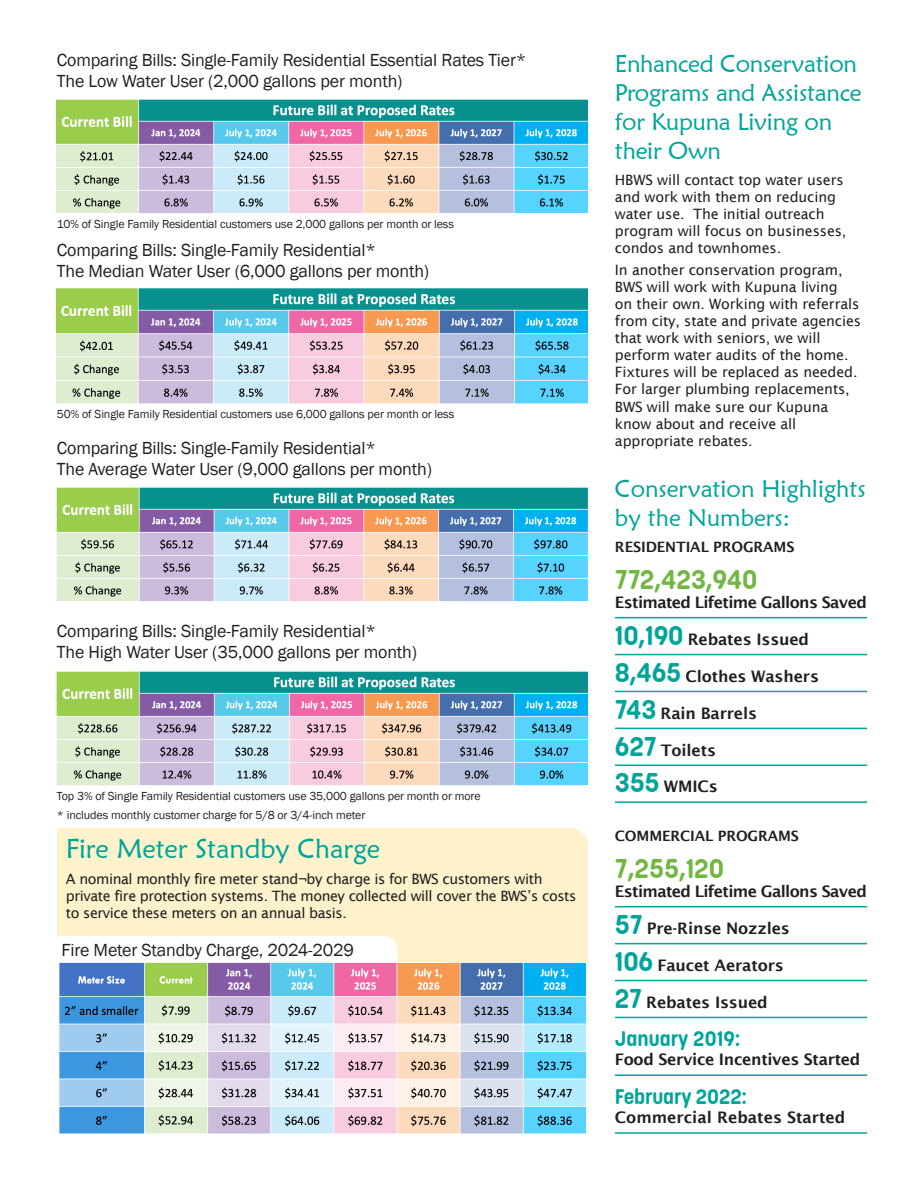
<style>
.page{position:relative;width:921px;height:1188px;background:#fff}
.page>*{position:absolute;margin:0;border:0;box-sizing:border-box;transform-origin:0 0}
.Headline_-_18pt_Maiandra{font:27px "Maiandra GD";color:#00a599}
.Body_-_9_5_pt_Lucida_Sans{font:700 27px "Korolev Rounded";letter-spacing:-.01em;color:#73b743}
.Headline_-_18pt_Maiandra-2{font:24px/28.8px "Maiandra GD";letter-spacing:-.01em;color:#00a599}
.Body_-_9_5_pt_Lucida_Sans-2{font:700 21px "Korolev Rounded";letter-spacing:-.01em;color:#00a599}
.t1{font:18px/21.6px "Franklin Gothic";letter-spacing:-.01em;color:#231f20}
.Body_-_9_5_pt_Lucida_Sans-3{font:600 15.9px "Lucida Sans";letter-spacing:-.01em;color:#231f20}
.Body_-_9_5_pt_Lucida_Sans-4{font:600 15.9px "Lucida Sans";letter-spacing:-.04em;color:#231f20}
.Body_-_9_5_pt_Lucida_Sans-5{font:14.25px/17.1px "Lucida Sans";letter-spacing:-.01em;color:#231f20}
.Body_-_9_5_pt_Lucida_Sans-6{font:14.25px/17.1px "Lucida Sans";letter-spacing:-.03em;color:#231f20}
.Body_-_9_5_pt_Lucida_Sans-7{font:600 14.25px "Lucida Sans";letter-spacing:-.01em;color:#231f20}
.t2{font:12px "Franklin Gothic";letter-spacing:-.01em;color:#231f20}
.s1{font-family:"Korolev Rounded";font-weight:700;font-size:27px;color:#00a599}
</style>
<div class="page">
<div style="left:57px;top:828px;width:531px;height:135px;background:#fef2cc"></div>
<hr style="left:615px;top:617px;width:252px;height:1px;background:#00a599">
<hr style="left:615px;top:654px;width:252px;height:1px;background:#00a599">
<hr style="left:615px;top:691px;width:252px;height:1px;background:#00a599">
<hr style="left:615px;top:728px;width:252px;height:1px;background:#00a599">
<hr style="left:615px;top:765px;width:252px;height:1px;background:#00a599">
<hr style="left:615px;top:801px;width:252px;height:2px;background:#00a599">
<hr style="left:615px;top:906px;width:252px;height:1px;background:#00a599">
<hr style="left:615px;top:943px;width:252px;height:1px;background:#00a599">
<hr style="left:615px;top:980px;width:252px;height:1px;background:#00a599">
<hr style="left:615px;top:1017px;width:252px;height:1px;background:#00a599">
<hr style="left:615px;top:1074px;width:252px;height:2px;background:#00a599">
<hr style="left:615px;top:1132px;width:252px;height:2px;background:#00a599">
<svg style="left:57px;top:936px;width:340px;height:27px"></svg>
<img style="left:59px;top:963px;width:528px;height:171px">
<img style="left:57px;top:671px;width:531px;height:115px">
<img style="left:57px;top:487px;width:531px;height:115px">
<img style="left:57px;top:289px;width:531px;height:115px">
<img style="left:57px;top:99px;width:531px;height:115px">
<p class="t1" style="left:57px;top:49px;width:471px">Comparing Bills: Single-Family Residential Essential Rates Tier*<br>The Low Water User (2,000 gallons per month)</p>
<p class="t2" style="left:57px;top:217px;width:398px">10% of Single Family Residential customers use 2,000 gallons per month or less</p>
<p class="t1" style="left:57px;top:239px;width:374px">Comparing Bills: Single-Family Residential*<br>The Median Water User (6,000 gallons per month)</p>
<p class="t2" style="left:57px;top:406px;width:399px">50% of Single Family Residential customers use 6,000 gallons per month or less</p>
<p class="t1" style="left:57px;top:437px;width:377px">Comparing Bills: Single-Family Residential*<br>The Average Water User (9,000 gallons per month)</p>
<p class="t1" style="left:57px;top:620px;width:362px">Comparing Bills: Single-Family Residential*<br>The High Water User (35,000 gallons per month)</p>
<p class="t2" style="left:57px;top:789px;width:425px">Top 3% of Single Family Residential customers use 35,000 gallons per month or more</p>
<p class="t2" style="left:57px;top:808px;width:310px">* includes monthly customer charge for 5/8 or 3/4-inch meter</p>
<p class="Headline_-_18pt_Maiandra" style="left:66px;top:832px;width:316px">Fire Meter Standby Charge</p>
<p class="Body_-_9_5_pt_Lucida_Sans-6" style="left:66px;top:870px;width:512px">A nominal monthly fire meter stand¬by charge is for BWS customers with private fire protection systems. The money collected will cover the BWS’s costs to service these meters on an annual basis.</p>
<p class="t1" style="left:61px;top:939px;width:294px">Fire Meter Standby Charge, 2024-2029</p>
<p class="Headline_-_18pt_Maiandra-2" style="left:615px;top:49px;width:248px">Enhanced Conservation<br>Programs and Assistance for Kupuna Living on their Own</p>
<p class="Body_-_9_5_pt_Lucida_Sans-5" style="left:615px;top:171px;width:233px">HBWS will contact top water users and work with them on reducing water use. The initial outreach program will focus on businesses, condos and townhomes.</p>
<p class="Body_-_9_5_pt_Lucida_Sans-5" style="left:615px;top:261px;width:248px">In another conservation program,<br>BWS will work with Kupuna living<br>on their own. Working with referrals from city, state and private agencies that work with seniors, we will perform water audits of the home.<br>Fixtures will be replaced as needed.<br>For larger plumbing replacements,<br>BWS will make sure our Kupuna know about and receive all appropriate rebates.</p>
<p class="Headline_-_18pt_Maiandra-2" style="left:615px;top:474px;width:252px">Conservation Highlights by the Numbers:</p>
<p class="Body_-_9_5_pt_Lucida_Sans-7" style="left:615px;top:539px;width:181px">RESIDENTIAL PROGRAMS</p>
<p class="Body_-_9_5_pt_Lucida_Sans" style="left:615px;top:563px;width:144px">772,423,940</p>
<p class="Body_-_9_5_pt_Lucida_Sans-4" style="left:615px;top:593px;width:254px">Estimated Lifetime Gallons Saved</p>
<p class="Body_-_9_5_pt_Lucida_Sans-3" style="left:615px;top:630px;width:196px"><span class="s1">10,190</span> Rebates Issued</p>
<p class="Body_-_9_5_pt_Lucida_Sans-3" style="left:615px;top:667px;width:205px"><span class="s1">8,465</span> Clothes Washers</p>
<p class="Body_-_9_5_pt_Lucida_Sans-3" style="left:615px;top:704px;width:144px"><span class="s1">743</span> Rain Barrels</p>
<p class="Body_-_9_5_pt_Lucida_Sans-3" style="left:615px;top:741px;width:103px"><span class="s1">627</span> Toilets</p>
<p class="Body_-_9_5_pt_Lucida_Sans-3" style="left:615px;top:778px;width:104px"><span class="s1">355</span> WMICs</p>
<p class="Body_-_9_5_pt_Lucida_Sans-7" style="left:615px;top:828px;width:186px">COMMERCIAL PROGRAMS</p>
<p class="Body_-_9_5_pt_Lucida_Sans" style="left:615px;top:852px;width:111px">7,255,120</p>
<p class="Body_-_9_5_pt_Lucida_Sans-4" style="left:615px;top:882px;width:253px">Estimated Lifetime Gallons Saved</p>
<p class="Body_-_9_5_pt_Lucida_Sans-3" style="left:615px;top:919px;width:176px"><span class="s1">57</span> Pre-Rinse Nozzles</p>
<p class="Body_-_9_5_pt_Lucida_Sans-3" style="left:615px;top:956px;width:170px"><span class="s1">106</span> Faucet Aerators</p>
<p class="Body_-_9_5_pt_Lucida_Sans-3" style="left:615px;top:993px;width:154px"><span class="s1">27</span> Rebates Issued</p>
<p class="Body_-_9_5_pt_Lucida_Sans-2" style="left:615px;top:1026px;width:127px">January 2019:</p>
<p class="Body_-_9_5_pt_Lucida_Sans-3" style="left:615px;top:1051px;width:247px">Food Service Incentives Started</p>
<p class="Body_-_9_5_pt_Lucida_Sans-2" style="left:615px;top:1084px;width:133px">February 2022:</p>
<p class="Body_-_9_5_pt_Lucida_Sans-3" style="left:615px;top:1108px;width:232px">Commercial Rebates Started</p>
</div>
